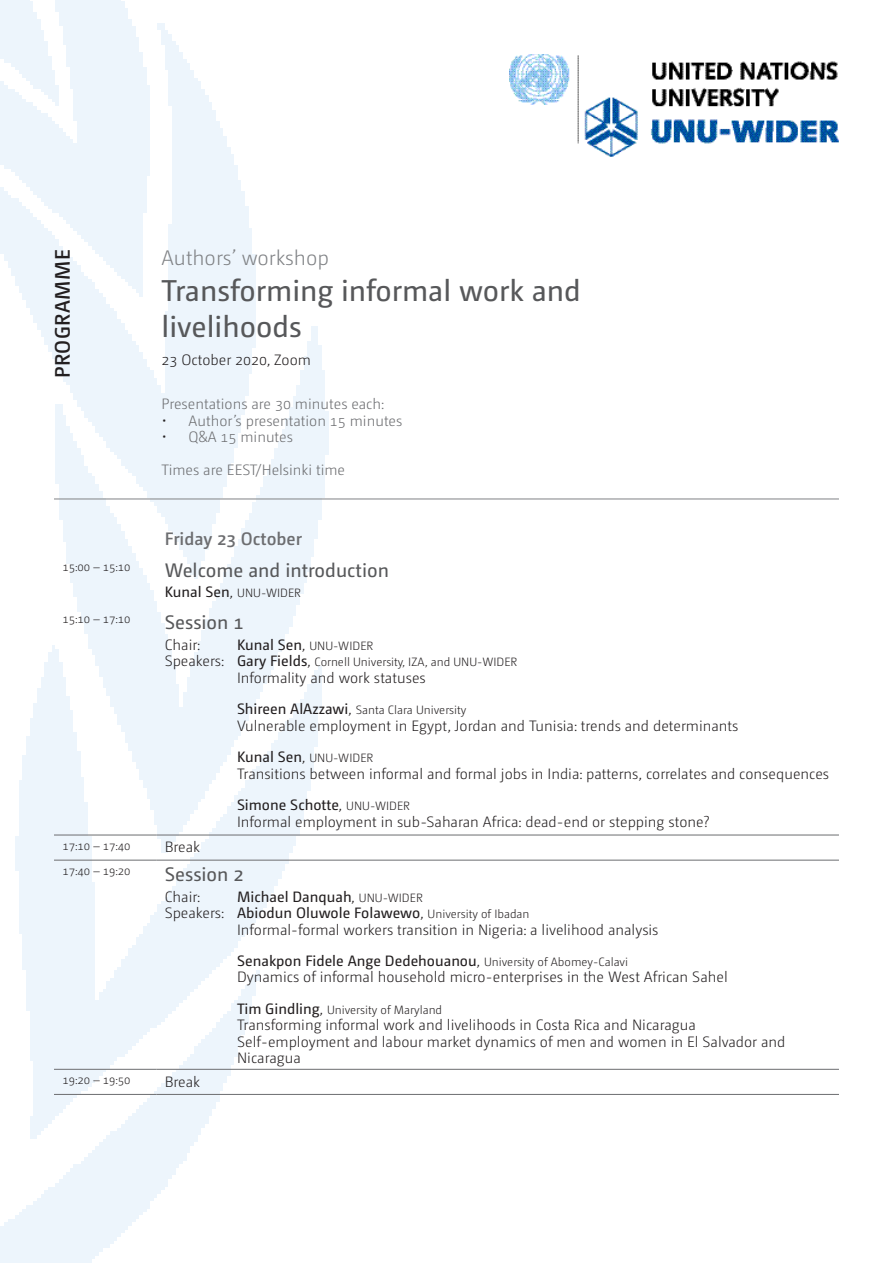
<style>
.page{position:relative;width:893px;height:1263px;background:#fff}
.page>*{position:absolute;margin:0;border:0;box-sizing:border-box;transform-origin:0 0}
.t1{font:30px/36px "Camingo Dos";color:#57585a}
.Pretitle{font:300 21px "Camingo Dos";color:#808285}
.vertical_text{font:600 21px "Camingo Dos";letter-spacing:.025em;color:#231f20}
.Heading{font:19.5px "Camingo Dos";color:#57585a}
.Dayheading{font:600 18px "Camingo Dos";color:#6c6d70}
.Body_indent{font:300 15px/16.5px "Camingo Dos";color:#231f20}
.Body{font:15px "Camingo Dos";color:#231f20}
.Body-2{font:300 15px "Camingo Dos";color:#6c6d70}
.Body-3{font:300 15px "Camingo Dos";color:#231f20}
.Dateandtime{font:300 15px "Camingo Dos";color:#231f20}
.Body-4{font:300 12px "Camingo Dos";color:#231f20}
.Time{font:300 12px "Camingo Dos";color:#231f20}
.Body_indent-2{font:300 12px "Camingo Dos";color:#231f20}
.s1{color:#231f20}
.s2{font-weight:400;font-size:15px}
.s3{font-size:15px}
.s4{font-weight:400}
.s5{font-size:12px}
.s6{font-weight:300}
.s7{font-weight:300;font-size:12px}
</style>
<div class="page">
<img style="left:510px;top:54px;width:329px;height:103px">
<hr style="left:54px;top:499px;width:785px;height:1px;background:#808285">
<hr style="left:54px;top:835px;width:102px;height:1px;background:#6c6d70">
<hr style="left:156px;top:835px;width:683px;height:1px;background:#6c6d70">
<hr style="left:54px;top:860px;width:102px;height:1px;background:#6c6d70">
<hr style="left:156px;top:860px;width:683px;height:1px;background:#6c6d70">
<hr style="left:54px;top:1069px;width:102px;height:1px;background:#6c6d70">
<hr style="left:156px;top:1069px;width:683px;height:1px;background:#6c6d70">
<hr style="left:54px;top:1094px;width:102px;height:1px;background:#6c6d70">
<hr style="left:156px;top:1094px;width:683px;height:1px;background:#6c6d70">
<p class="vertical_text" style="left:50px;top:378px;width:130px;rotate:-90deg">PROGRAMME</p>
<p class="Pretitle" style="left:162px;top:245px;width:169px">Authors’ workshop</p>
<p class="t1" style="left:162px;top:272px;width:421px">Transforming informal work and livelihoods</p>
<p class="Dateandtime" style="left:162px;top:351px;width:151px">23 October 2020, Zoom</p>
<p class="Body-2" style="left:162px;top:396px;width:224px">Presentations are 30 minutes each:</p>
<p class="Body-2" style="left:162px;top:412px;width:242px"><span class="s1">•</span> Author’s presentation 15 minutes</p>
<p class="Body-2" style="left:162px;top:429px;width:133px"><span class="s1">•</span> Q&amp;A 15 minutes</p>
<p class="Body-2" style="left:162px;top:462px;width:185px">Times are EEST/Helsinki time</p>
<p class="Dayheading" style="left:165px;top:528px;width:139px">Friday 23 October</p>
<p class="Time" style="left:63px;top:560px;width:70px">15:00 – 15:10</p>
<p class="Heading" style="left:165px;top:558px;width:226px">Welcome and introduction</p>
<p class="Body-4" style="left:165px;top:586px;width:138px"><span class="s2">Kunal Sen</span><span class="s3">,</span> UNU-WIDER</p>
<p class="Time" style="left:63px;top:612px;width:70px">15:10 – 17:10</p>
<p class="Heading" style="left:165px;top:611px;width:81px">Session 1</p>
<p class="Body-3" style="left:165px;top:636px;width:37px">Chair:</p>
<p class="Body-4" style="left:237px;top:639px;width:138px"><span class="s2">Kunal Sen</span><span class="s3">,</span> UNU-WIDER</p>
<p class="Body-4" style="left:165px;top:655px;width:354px"><span class="s3">Speakers:</span> <span class="s2">Gary Fields</span><span class="s3">,</span> Cornell University, IZA, and UNU-WIDER</p>
<p class="Body_indent" style="left:237px;top:669px;width:190px">Informality and work statuses</p>
<p class="Body-4" style="left:237px;top:703px;width:231px"><span class="s2">Shireen AlAzzawi</span><span class="s3">,</span> Santa Clara University</p>
<p class="Body_indent" style="left:237px;top:717px;width:503px">Vulnerable employment in Egypt, Jordan and Tunisia: trends and determinants</p>
<p class="Body_indent-2" style="left:237px;top:751px;width:138px"><span class="s2">Kunal Sen</span><span class="s3">,</span> UNU-WIDER</p>
<p class="Body_indent" style="left:237px;top:765px;width:594px">Transitions between informal and formal jobs in India: patterns, correlates and consequences</p>
<p class="Body_indent" style="left:237px;top:796px;width:474px"><span class="s4">Simone Schotte</span>, <span class="s5">UNU-WIDER<br></span>Informal employment in sub-Saharan Africa: dead-end or stepping stone?</p>
<p class="Time" style="left:63px;top:839px;width:70px">17:10 – 17:40</p>
<p class="Body-3" style="left:165px;top:838px;width:37px">Break</p>
<p class="Time" style="left:63px;top:864px;width:70px">17:40 – 19:20</p>
<p class="Heading" style="left:165px;top:862px;width:81px">Session 2</p>
<p class="Body-3" style="left:165px;top:888px;width:37px">Chair:</p>
<p class="Body" style="left:237px;top:887px;width:187px">Michael Danquah<span class="s6">,</span> <span class="s7">UNU-WIDER</span></p>
<p class="Body" style="left:165px;top:904px;width:366px"><span class="s6">Speakers:</span> Abiodun Oluwole Folawewo<span class="s6">,</span> <span class="s7">University of Ibadan</span></p>
<p class="Body_indent" style="left:237px;top:921px;width:423px">Informal-formal workers transition in Nigeria: a livelihood analysis</p>
<p class="Body" style="left:237px;top:952px;width:393px">Senakpon Fidele Ange Dedehouanou<span class="s6">,</span> <span class="s7">University of Abomey-Calavi</span></p>
<p class="Body_indent" style="left:237px;top:969px;width:492px">Dynamics of informal household micro-enterprises in the West African Sahel</p>
<p class="Body_indent-2" style="left:237px;top:1003px;width:207px"><span class="s2">Tim Gindling</span><span class="s3">,</span> University of Maryland</p>
<p class="Body_indent" style="left:237px;top:1017px;width:550px">Transforming informal work and livelihoods in Costa Rica and Nicaragua<br>Self-employment and labour market dynamics of men and women in El Salvador and<br>Nicaragua</p>
<p class="Time" style="left:63px;top:1073px;width:70px">19:20 – 19:50</p>
<p class="Body-3" style="left:165px;top:1073px;width:37px">Break</p>
</div>
